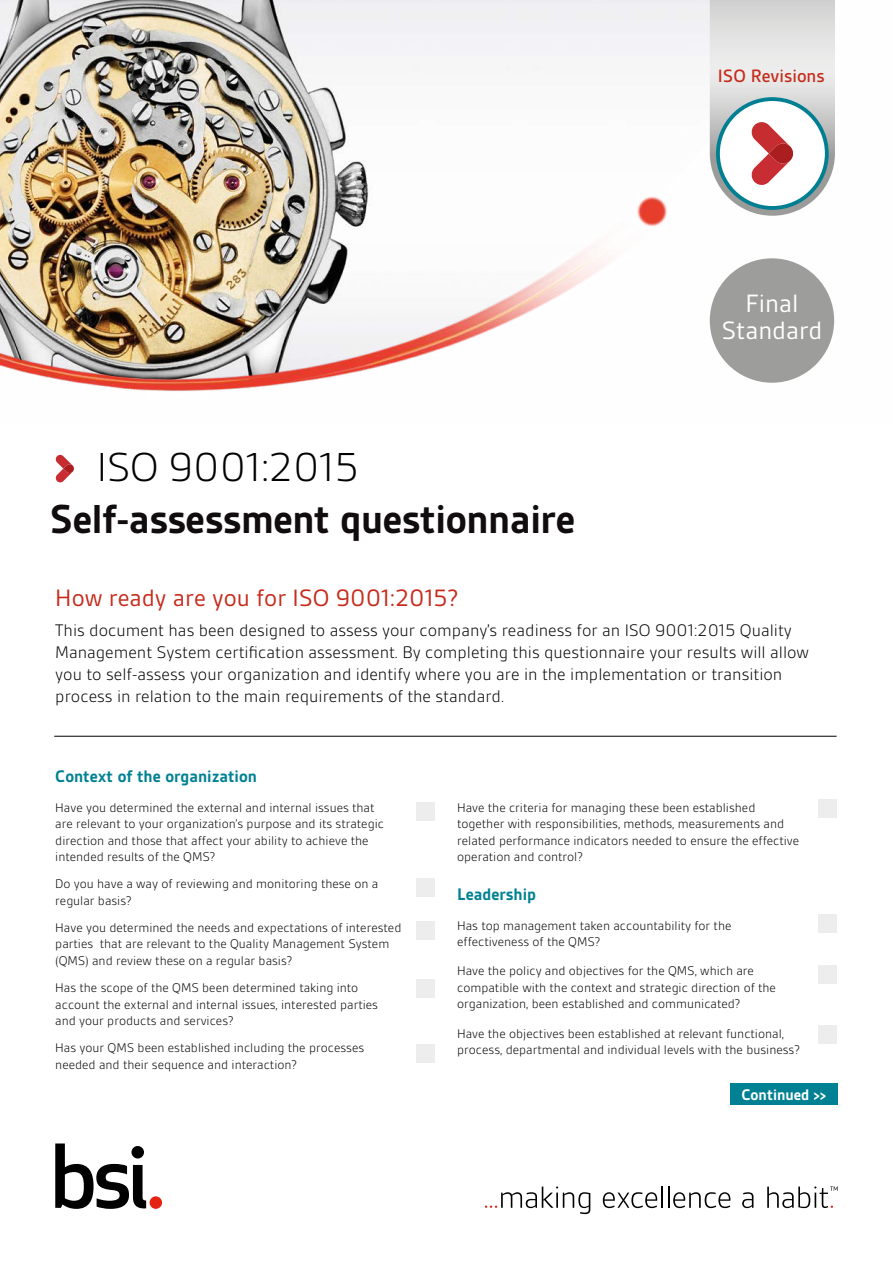
<style>
.page{position:relative;width:893px;height:1263px;background:#fff}
.page>*{position:absolute;margin:0;border:0;box-sizing:border-box;transform-origin:0 0}
.t1{font:700 43.5px "BSI Gesta";letter-spacing:-.01em;color:#110c0e}
.t2{font:300 43.5px "BSI Gesta";letter-spacing:-.01em;color:#000}
.t3{font:27px/27px "BSI Gesta";color:#fff;text-align:center}
.t4{font:25.5px "BSI Gesta";color:#c62a1b}
.t5{font:500 19.2px "BSI Gesta";color:#c62a1b}
.t6{font:300 18px/21.8px "BSI Gesta";color:#000}
.t7{font:700 18px "BSI Gesta";color:#008193}
.t8{font:700 16.5px "BSI Gesta";color:#fff}
.t9{font:300 13.5px/16.5px "BSI Gesta";color:#000}
</style>
<div class="page">
<svg style="left:55px;top:1143px;width:91px;height:66px"></svg>
<div style="left:150px;top:1196px;width:12px;height:13px;background:#e42313;border-radius:50%"></div>
<svg style="left:485px;top:1186px;width:105px;height:28px"></svg>
<svg style="left:603px;top:1192px;width:54px;height:16px"></svg>
<hr style="left:661px;top:1186px;width:2px;height:22px;background:#000">
<svg style="left:668px;top:1186px;width:62px;height:22px"></svg>
<svg style="left:742px;top:1192px;width:11px;height:16px"></svg>
<svg style="left:767px;top:1186px;width:71px;height:22px"></svg>
<hr style="left:54px;top:736px;width:783px;height:1px;background:#000">
<div style="left:730px;top:1083px;width:108px;height:22px;background:#008193"></div>
<img style="left:0;top:0;width:835px;height:391px">
<svg style="left:56px;top:455px;width:18px;height:27px"></svg>
<div style="left:710px;top:258px;width:124px;height:125px;background:#9d9d9c;border-radius:50%"></div>
<svg style="left:710px;top:0;width:125px;height:216px"></svg>
<div style="left:417px;top:802px;width:18px;height:18px;background:#ededed"></div>
<div style="left:417px;top:878px;width:18px;height:18px;background:#ededed"></div>
<div style="left:417px;top:922px;width:18px;height:18px;background:#ededed"></div>
<div style="left:417px;top:979px;width:18px;height:18px;background:#ededed"></div>
<div style="left:417px;top:1044px;width:18px;height:18px;background:#ededed"></div>
<div style="left:818px;top:800px;width:18px;height:18px;background:#ededed"></div>
<div style="left:819px;top:915px;width:18px;height:18px;background:#ededed"></div>
<div style="left:819px;top:966px;width:18px;height:18px;background:#ededed"></div>
<div style="left:819px;top:1025px;width:18px;height:18px;background:#ededed"></div>
<h3 class="t5" style="left:718px;top:66px;width:108px">ISO Revisions</h3>
<h1 class="t2" style="left:97px;top:445px;width:264px">ISO 9001:2015</h1>
<h1 class="t1" style="left:50px;top:497px;width:527px">Self-assessment questionnaire</h1>
<h2 class="t3" style="left:721px;top:290px;width:102px">Final<br>Standard</h2>
<h3 class="t4" style="left:55px;top:585px;width:405px">How ready are you for ISO 9001:2015?</h3>
<p class="t6" style="left:55px;top:620px;width:755px">This document has been designed to assess your company’s readiness for an ISO 9001:2015 Quality Management System certification assessment. By completing this questionnaire your results will allow you to self-assess your organization and identify where you are in the implementation or transition process in relation to the main requirements of the standard.</p>
<h3 class="t7" style="left:55px;top:767px;width:203px">Context of the organization</h3>
<p class="t9" style="left:55px;top:799px;width:330px">Have you determined the external and internal issues that are relevant to your organization’s purpose and its strategic direction and those that affect your ability to achieve the intended results of the QMS?</p>
<p class="t9" style="left:55px;top:876px;width:325px">Do you have a way of reviewing and monitoring these on a regular basis?</p>
<p class="t9" style="left:55px;top:919px;width:348px">Have you determined the needs and expectations of interested parties that are relevant to the Quality Management System (QMS) and review these on a regular basis?</p>
<p class="t9" style="left:55px;top:979px;width:324px">Has the scope of the QMS been determined taking into account the external and internal issues, interested parties and your products and services?</p>
<p class="t9" style="left:55px;top:1040px;width:310px">Has your QMS been established including the processes needed and their sequence and interaction?</p>
<p class="t9" style="left:457px;top:799px;width:344px">Have the criteria for managing these been established together with responsibilities, methods, measurements and related performance indicators needed to ensure the effective operation and control?</p>
<h3 class="t7" style="left:457px;top:885px;width:80px">Leadership</h3>
<p class="t9" style="left:457px;top:917px;width:276px">Has top management taken accountability for the effectiveness of the QMS?</p>
<p class="t9" style="left:457px;top:963px;width:320px">Have the policy and objectives for the QMS, which are compatible with the context and strategic direction of the organization, been established and communicated?</p>
<p class="t9" style="left:457px;top:1025px;width:344px">Have the objectives been established at relevant functional, process, departmental and individual levels with the business?</p>
<p class="t8" style="left:741px;top:1086px;width:86px">Continued &gt;&gt;</p>
</div>
